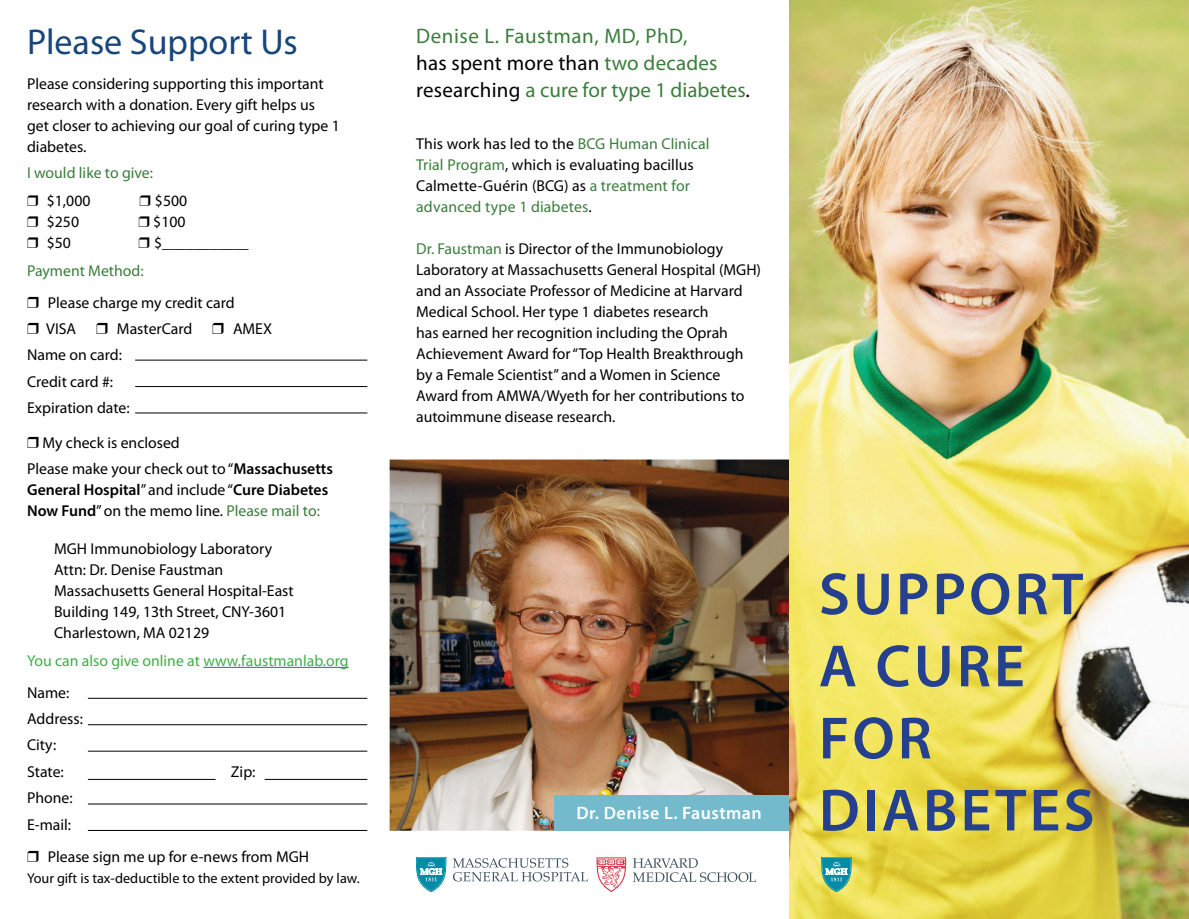
<style>
.page{position:relative;width:1189px;height:919px;background:#fff}
.page>*{position:absolute;margin:0;border:0;box-sizing:border-box;transform-origin:0 0}
.t1{font:600 60px/72px "Myriad Pro";letter-spacing:.05em;color:#25408f}
.t2{font:36px "Myriad Pro";color:#17467c}
.t3{font:21px/27px "Myriad Pro";letter-spacing:.01em;color:#3a7d3c}
.t4{font:600 18px "Myriad Pro";letter-spacing:.025em;color:#fff}
.t5{font:15.75px/21px "Myriad Pro";color:#000}
.t6{font:600 15.75px/21px "Myriad Pro";color:#000}
.t7{font:15.75px/27.8px "Myriad Pro";color:#3a7d3c}
.t8{font:15.75px "Myriad Pro";color:#41ad49}
.t9{font:14.25px "Myriad Pro";color:#000}
.s1{color:#000}
.s2{font-weight:600}
.s3{font-weight:400}
.s4{font-weight:400;color:#3a7d3c}
.s5{color:#3a7d3c}
</style>
<div class="page">
<svg style="left:632px;top:858px;width:121px;height:23px"></svg>
<svg style="left:596px;top:857px;width:30px;height:34px"></svg>
<svg style="left:416px;top:857px;width:30px;height:34px"></svg>
<svg style="left:452px;top:858px;width:136px;height:23px"></svg>
<img style="left:389px;top:459px;width:399px;height:371px">
<div style="left:554px;top:795px;width:234px;height:35px;background:#73bacd"></div>
<img style="left:788px;top:0;width:400px;height:918px">
<svg style="left:821px;top:856px;width:30px;height:35px"></svg>
<hr style="left:264px;top:778px;width:103px;height:1px;background:#000">
<hr style="left:88px;top:778px;width:127px;height:1px;background:#000">
<hr style="left:135px;top:359px;width:232px;height:1px;background:#000">
<hr style="left:135px;top:386px;width:232px;height:1px;background:#000">
<hr style="left:135px;top:412px;width:232px;height:1px;background:#000">
<hr style="left:203px;top:666px;width:145px;height:1px;background:#3d5caa">
<hr style="left:88px;top:697px;width:279px;height:1px;background:#000">
<hr style="left:88px;top:724px;width:279px;height:1px;background:#000">
<hr style="left:88px;top:750px;width:279px;height:1px;background:#000">
<hr style="left:88px;top:803px;width:279px;height:1px;background:#000">
<hr style="left:88px;top:829px;width:279px;height:1px;background:#000">
<h2 class="t2" style="left:27px;top:20px;width:272px">Please Support Us</h2>
<p class="t5" style="left:27px;top:73px;width:314px">Please considering supporting this important research with a donation. Every gift helps us get closer to achieving our goal of curing type 1 diabetes.</p>
<p class="t7" style="left:27px;top:159px;width:127px">I would like to give: <span class="s1">❒ $1,000</span></p>
<p class="t5" style="left:139px;top:190px;width:49px">❒ $500</p>
<p class="t5" style="left:27px;top:211px;width:54px">❒ $250</p>
<p class="t5" style="left:138px;top:211px;width:49px">❒ $100</p>
<p class="t5" style="left:27px;top:232px;width:45px">❒ $50</p>
<p class="t7" style="left:27px;top:228px;width:223px;text-indent:111px"><span class="s1">❒ $___________<br></span>Payment Method:</p>
<p class="t5" style="left:27px;top:289px;width:209px;line-height:26.4px">❒ Please charge my credit card ❒ VISA</p>
<p class="t5" style="left:96px;top:318px;width:97px">❒ MasterCard</p>
<p class="t5" style="left:212px;top:318px;width:61px">❒ AMEX</p>
<p class="t5" style="left:27px;top:341px;width:104px;line-height:26.4px">Name on card:<br>Credit card #:<br>Expiration date:</p>
<p class="t5" style="left:27px;top:429px;width:307px;line-height:26.4px">❒ My check is enclosed<br>Please make your check out to “<span class="s2">Massachusetts</span></p>
<p class="t6" style="left:27px;top:479px;width:302px">General Hospital<span class="s3">” and include “</span>Cure Diabetes<br>Now Fund<span class="s3">” on the memo line.</span> <span class="s4">Please mail to:</span></p>
<p class="t5" style="left:54px;top:537px;width:241px">MGH Immunobiology Laboratory<br>Attn: Dr. Denise Faustman<br>Massachusetts General Hospital-East<br>Building 149, 13th Street, CNY-3601<br>Charlestown, MA 02129</p>
<p class="t8" style="left:27px;top:650px;width:323px">You can also give online at www.faustmanlab.org</p>
<p class="t5" style="left:27px;top:678px;width:57px;line-height:26.4px">Name:<br>Address:<br>City:<br>State:</p>
<p class="t5" style="left:231px;top:760px;width:26px">Zip:</p>
<p class="t5" style="left:27px;top:784px;width:47px;line-height:26.4px">Phone:<br>E-mail:</p>
<p class="t5" style="left:27px;top:845px;width:283px">❒ Please sign me up for e-news from MGH</p>
<p class="t9" style="left:27px;top:869px;width:334px">Your gift is tax-deductible to the extent provided by law.</p>
<h3 class="t3" style="left:416px;top:22px;width:335px">Denise L. Faustman, MD, PhD,<br><span class="s1">has spent more than</span> two decades <span class="s1">researching</span> a cure for type 1 diabetes<span class="s1">.</span></h3>
<p class="t5" style="left:416px;top:133px;width:295px">This work has led to the <span class="s5">BCG Human Clinical Trial Program</span>, which is evaluating bacillus Calmette-Guérin (BCG) as <span class="s5">a treatment for advanced type 1 diabetes</span>.</p>
<p class="t5" style="left:416px;top:238px;width:346px"><span class="s5">Dr. Faustman</span> is Director of the Immunobiology Laboratory at Massachusetts General Hospital (MGH) and an Associate Professor of Medicine at Harvard Medical School. Her type 1 diabetes research<br>has earned her recognition including the Oprah Achievement Award for “Top Health Breakthrough by a Female Scientist” and a Women in Science Award from AMWA/Wyeth for her contributions to autoimmune disease research.</p>
<p class="t4" style="left:576px;top:801px;width:187px">Dr. Denise L. Faustman</p>
<h1 class="t1" style="left:818px;top:556px;width:277px">SUPPORT<br>A CURE<br>FOR<br>DIABETES</h1>
</div>
